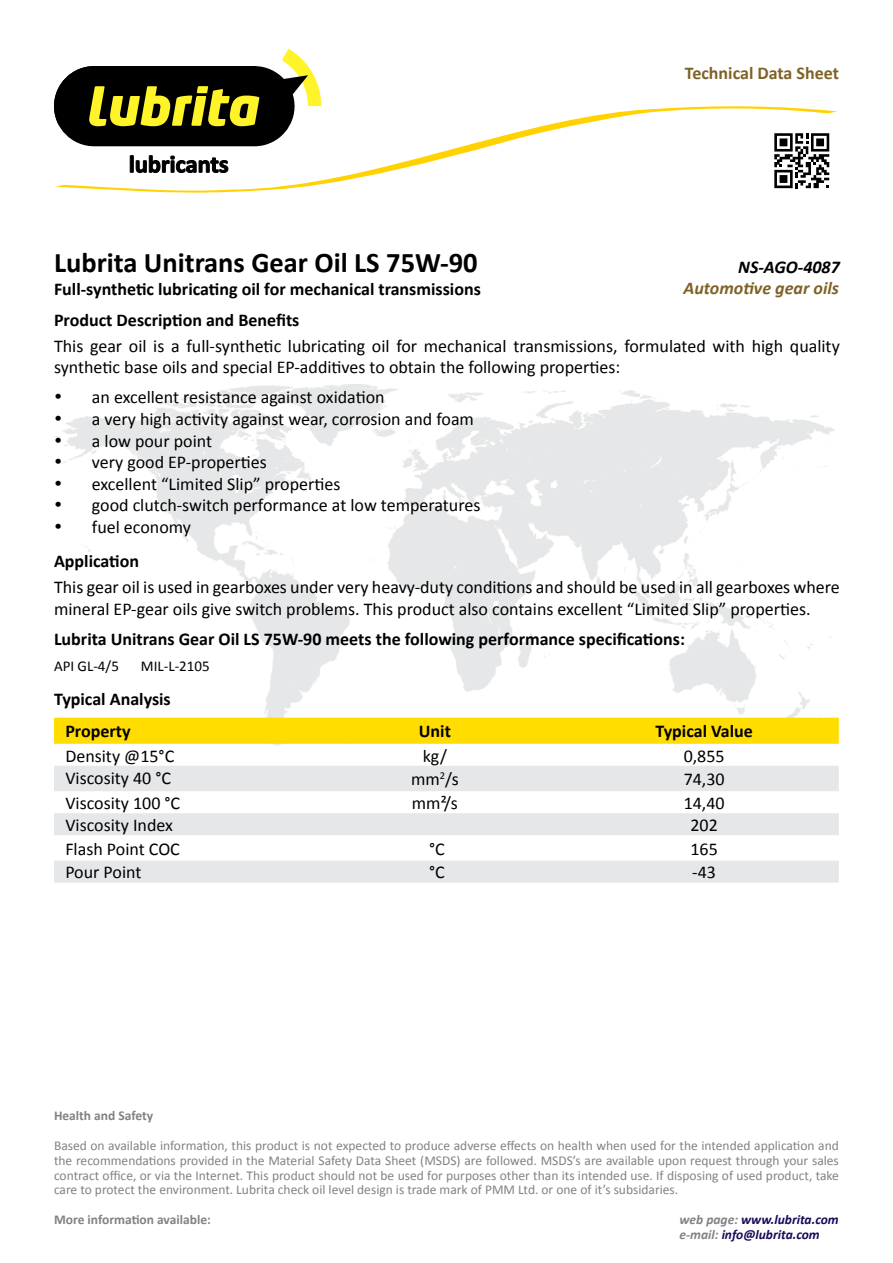
<style>
.page{position:relative;width:893px;height:1263px;background:#fff}
.page>*{position:absolute;margin:0;border:0;box-sizing:border-box;transform-origin:0 0}
.t1{font:700 28.5px "Calibri";color:#000}
.t2{font:18px/21.6px "Calibri";color:#000}
.t3{font:700 18px/30.9px "Calibri";color:#000}
.t4{font:italic 700 18px "Calibri";color:#7f6227}
.t5{font:700 18px "Calibri";color:#7f6227}
.t6{font:italic 700 18px "Calibri";color:#000}
.t7{font:15px "Calibri";color:#000}
.t8{font:13.5px/14.9px "Calibri";color:#808285;text-align:justify}
.t9{font:italic 700 13.5px/14.9px "Calibri";color:#150a59}
.t10{font:700 13.5px "Calibri";color:#808285}
.s1{font-weight:700}
.s2{color:#808285}
</style>
<div class="page">
<svg style="left:55px;top:105px;width:783px;height:88px"></svg>
<img style="left:54px;top:384px;width:785px;height:362px">
<div style="left:54px;top:718px;width:785px;height:26px;background:#fd0"></div>
<svg style="left:54px;top:766px;width:785px;height:117px;fill:#e6e7e8"></svg>
<svg style="left:774px;top:133px;width:55px;height:55px"></svg>
<svg style="left:54px;top:49px;width:267px;height:97px"></svg>
<svg style="left:130px;top:155px;width:98px;height:18px"></svg>
<p class="t5" style="left:685px;top:62px;width:155px">Technical Data Sheet</p>
<h1 class="t1" style="left:54px;top:245px;width:425px">Lubrita Unitrans Gear Oil LS 75W-90</h1>
<p class="t6" style="left:738px;top:256px;width:103px">NS-AGO-4087</p>
<p class="t3" style="left:54px;top:273px;width:428px">Full-synthetic lubricating oil for mechanical transmissions<br>Product Description and Benefits</p>
<p class="t2" style="left:54px;top:334px;width:787px">This gear oil is a full-synthetic lubricating oil for mechanical transmissions, formulated with high quality synthetic base oils and special EP-additives to obtain the following properties:</p>
<p class="t2" style="left:54px;top:386px;width:332px">• an excellent resistance against oxidation</p>
<p class="t2" style="left:54px;top:407px;width:421px">• a very high activity against wear, corrosion and foam</p>
<p class="t2" style="left:54px;top:429px;width:160px">• a low pour point</p>
<p class="t2" style="left:54px;top:451px;width:214px">• very good EP-properties</p>
<p class="t2" style="left:54px;top:472px;width:288px">• excellent “Limited Slip” properties</p>
<p class="t2" style="left:54px;top:494px;width:428px">• good clutch-switch performance at low temperatures</p>
<p class="t2" style="left:54px;top:509px;width:139px;line-height:34.3px">• fuel economy<br><span class="s1">Application</span></p>
<p class="t2" style="left:54px;top:576px;width:787px">This gear oil is used in gearboxes under very heavy-duty conditions and should be used in all gearboxes where mineral EP-gear oils give switch problems. This product also contains excellent “Limited Slip” properties.</p>
<p class="t3" style="left:54px;top:623px;width:632px">Lubrita Unitrans Gear Oil LS 75W-90 meets the following performance specifications:</p>
<p class="t7" style="left:54px;top:656px;width:66px">API GL-4/5</p>
<p class="t7" style="left:141px;top:656px;width:70px">MIL-L-2105</p>
<p class="t3" style="left:65px;top:682px;width:107px;line-height:31.7px;text-indent:-11px">Typical Analysis<br>Property</p>
<p class="t4" style="left:683px;top:277px;width:157px">Automotive gear oils</p>
<p class="t3" style="left:419px;top:714px;width:34px">Unit</p>
<p class="t3" style="left:655px;top:714px;width:99px">Typical Value</p>
<p class="t2" style="left:65px;top:744px;width:110px">Density @15°C</p>
<p class="t2" style="left:423px;top:744px;width:26px">kg/</p>
<p class="t2" style="left:684px;top:744px;width:43px">0,855</p>
<p class="t2" style="left:65px;top:766px;width:107px">Viscosity 40 °C</p>
<p class="t2" style="left:411px;top:768px;width:49px">mm<sup>2</sup>/s</p>
<p class="t2" style="left:684px;top:768px;width:43px">74,30</p>
<p class="t2" style="left:65px;top:791px;width:116px">Viscosity 100 °C</p>
<p class="t2" style="left:412px;top:791px;width:47px">mm²/s</p>
<p class="t2" style="left:684px;top:791px;width:43px">14,40</p>
<p class="t2" style="left:65px;top:813px;width:109px">Viscosity Index</p>
<p class="t2" style="left:690px;top:813px;width:29px">202</p>
<p class="t2" style="left:65px;top:837px;width:116px">Flash Point COC</p>
<p class="t2" style="left:429px;top:837px;width:17px">°C</p>
<p class="t2" style="left:690px;top:837px;width:29px">165</p>
<p class="t2" style="left:65px;top:861px;width:78px">Pour Point</p>
<p class="t2" style="left:429px;top:861px;width:17px">°C</p>
<p class="t2" style="left:692px;top:861px;width:25px">-43</p>
<p class="t10" style="left:54px;top:1107px;width:101px">Health and Safety</p>
<p class="t8" style="left:54px;top:1137px;width:786px">Based on available information, this product is not expected to produce adverse effects on health when used for the intended application and the recommendations provided in the Material Safety Data Sheet (MSDS) are followed. MSDS’s are available upon request through your sales contract office, or via the Internet. This product should not be used for purposes other than its intended use. If disposing of used product, take care to protect the environment. Lubrita check oil level design is trade mark of PMM Ltd. or one of it’s subsidaries.</p>
<p class="t10" style="left:54px;top:1211px;width:158px">More information available:</p>
<p class="t9" style="left:679px;top:1212px;width:161px"><span class="s2">web page:</span> www.lubrita.com <span class="s2">e-mail:</span> info@lubrita.com</p>
</div>
